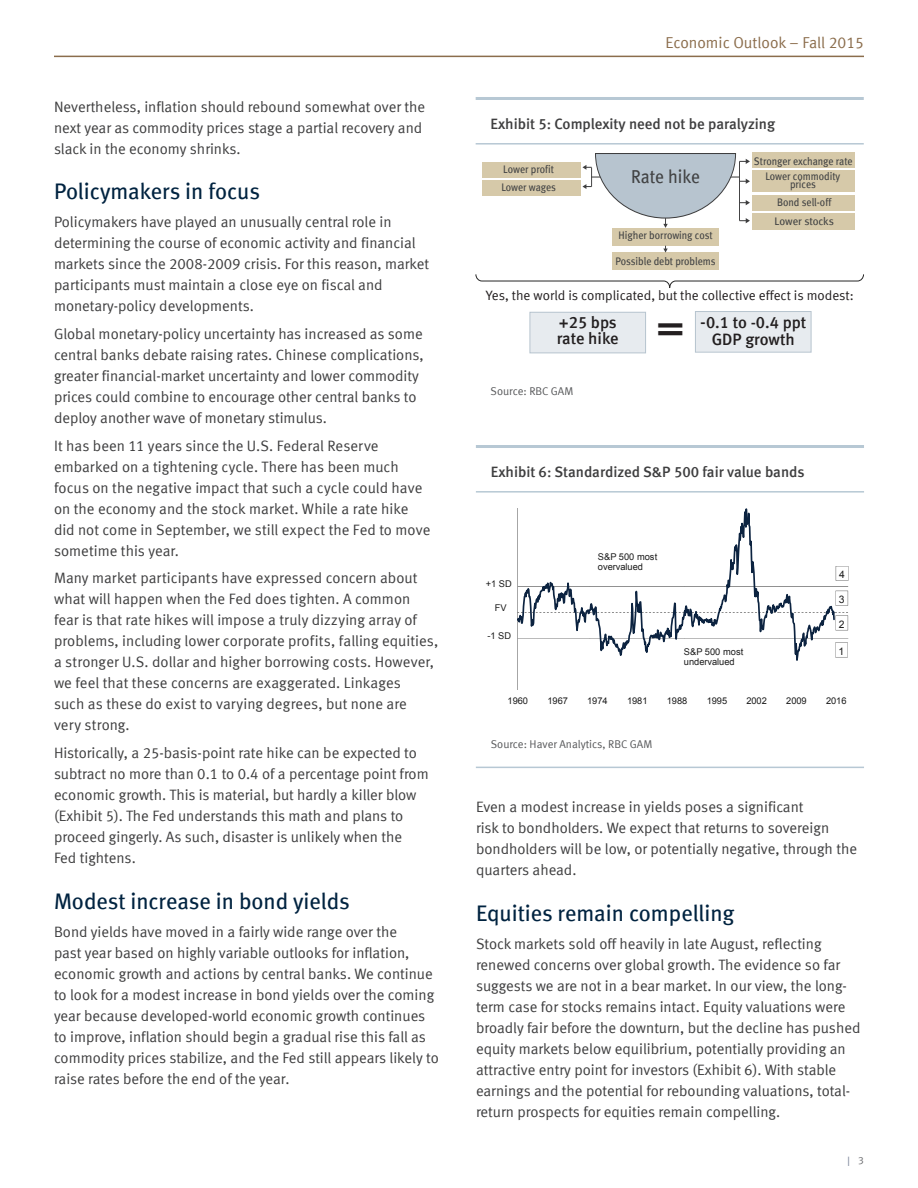
<style>
.page{position:relative;width:918px;height:1188px;background:#fff}
.page>*{position:absolute;margin:0;border:0;box-sizing:border-box;transform-origin:0 0}
.ex_1-9{font:45px "Meta Medium LF";color:#231f20}
.Subhead{font:22.5px "Meta Book LF";color:#002340}
.t1{font:18.75px "Meta Book LF";color:#414243;scale:.93 1}
.ex_1-9-2{font:16.5px/16.5px "Meta Medium LF";color:#231f20;text-align:center}
.t2{font:15.75px "Meta Normal LF";color:#8b6d4c}
.BodyCopy{font:15px/21px "Meta Normal LF";color:#3e3e3f}
.Chart_header{font:15px "Meta Medium LF";color:#3e3e3f}
.ex_1-9-3{font:13.5px "Meta Normal LF";color:#231f20}
.Source{font:11.25px "Meta Normal LF";color:#57585a}
.t3{font:10.95px/18.1px "Meta Book LF";letter-spacing:-.005em;color:#414243;text-align:center;scale:.92 1}
.t4{font:10.35px "Arial";color:#1a1a1a}
.t5{font:9.75px "Meta Book LF";color:#7e879b}
.t6{font:9.3px/10.5px "Arial";letter-spacing:-.005em;color:#1a1a1a}
.s1{font-size:18px}
.s2{font-family:"Meta Normal LF";font-size:10.5px;color:#6c6d70}
</style>
<div class="page">
<hr style="left:54px;top:56px;width:810px;height:1px;background:#8b6d4c">
<hr style="left:476px;top:97px;width:388px;height:3px;background:#b7c8d4">
<hr style="left:476px;top:143px;width:388px;height:2px;background:#b7c8d4">
<div style="left:612px;top:228px;width:107px;height:17px;background:#d6c9a9"></div>
<div style="left:612px;top:253px;width:107px;height:17px;background:#d6c9a9"></div>
<div style="left:752px;top:153px;width:102px;height:15px;background:#d6c9a9"></div>
<div style="left:752px;top:171px;width:102px;height:21px;background:#d6c9a9"></div>
<div style="left:752px;top:195px;width:102px;height:15px;background:#d6c9a9"></div>
<div style="left:752px;top:213px;width:102px;height:17px;background:#d6c9a9"></div>
<svg style="left:663px;top:246px;width:5px;height:7px"></svg>
<div style="left:482px;top:162px;width:99px;height:16px;background:#d6c9a9"></div>
<svg style="left:582px;top:153px;width:168px;height:75px"></svg>
<div style="left:482px;top:180px;width:99px;height:16px;background:#d6c9a9"></div>
<hr style="left:476px;top:445px;width:388px;height:3px;background:#b7c8d4">
<hr style="left:476px;top:491px;width:388px;height:2px;background:#b7c8d4">
<hr style="left:517px;top:509px;width:1px;height:181px;background:#a6a6a6">
<svg style="left:518px;top:509px;width:330px;height:152px"></svg>
<hr style="left:476px;top:767px;width:388px;height:1px;background:#b7c8d4">
<div style="left:530px;top:312px;width:116px;height:41px;background:#e7ebef"></div>
<div style="left:530px;top:312px;width:116px;height:41px;border:1px solid #b7c4cf"></div>
<div style="left:695px;top:312px;width:116px;height:40px;background:#e7ebef"></div>
<div style="left:695px;top:311px;width:116px;height:41px;border:1px solid #b7c4cf"></div>
<svg style="left:475px;top:274px;width:389px;height:14px"></svg>
<p class="BodyCopy" style="left:54px;top:96px;width:373px">Nevertheless, inflation should rebound somewhat over the next year as commodity prices stage a partial recovery and slack in the economy shrinks.</p>
<p class="Subhead" style="left:54px;top:178px;width:208px">Policymakers in focus</p>
<p class="BodyCopy" style="left:54px;top:211px;width:377px">Policymakers have played an unusually central role in determining the course of economic activity and financial markets since the 2008-2009 crisis. For this reason, market participants must maintain a close eye on fiscal and monetary-policy developments.</p>
<p class="BodyCopy" style="left:54px;top:323px;width:371px">Global monetary-policy uncertainty has increased as some central banks debate raising rates. Chinese complications, greater financial-market uncertainty and lower commodity prices could combine to encourage other central banks to deploy another wave of monetary stimulus.</p>
<p class="BodyCopy" style="left:54px;top:435px;width:378px">It has been 11 years since the U.S. Federal Reserve embarked on a tightening cycle. There has been much focus on the negative impact that such a cycle could have on the economy and the stock market. While a rate hike did not come in September, we still expect the Fed to move sometime this year.</p>
<p class="BodyCopy" style="left:54px;top:568px;width:386px">Many market participants have expressed concern about what will happen when the Fed does tighten. A common fear is that rate hikes will impose a truly dizzying array of problems, including lower corporate profits, falling equities, a stronger U.S. dollar and higher borrowing costs. However, we feel that these concerns are exaggerated. Linkages<br>such as these do exist to varying degrees, but none are<br>very strong.</p>
<p class="BodyCopy" style="left:54px;top:742px;width:376px">Historically, a 25-basis-point rate hike can be expected to subtract no more than 0.1 to 0.4 of a percentage point from economic growth. This is material, but hardly a killer blow (Exhibit 5). The Fed understands this math and plans to proceed gingerly. As such, disaster is unlikely when the<br>Fed tightens.</p>
<p class="Subhead" style="left:54px;top:888px;width:297px">Modest increase in bond yields</p>
<p class="BodyCopy" style="left:54px;top:921px;width:386px">Bond yields have moved in a fairly wide range over the<br>past year based on highly variable outlooks for inflation, economic growth and actions by central banks. We continue to look for a modest increase in bond yields over the coming year because developed-world economic growth continues to improve, inflation should begin a gradual rise this fall as commodity prices stabilize, and the Fed still appears likely to raise rates before the end of the year.</p>
<p class="t2" style="left:665px;top:33px;width:200px">Economic Outlook – Fall 2015</p>
<p class="Chart_header" style="left:491px;top:115px;width:286px">Exhibit 5: Complexity need not be paralyzing</p>
<p class="t3" style="left:501px;top:160px;width:61px;text-align:left">Lower profit<br>Lower wages</p>
<p class="t1" style="left:631px;top:166px;width:75px">Rate hike</p>
<p class="t3" style="left:619px;top:226px;width:104px">Higher borrowing cost</p>
<p class="t3" style="left:616px;top:252px;width:110px">Possible debt problems</p>
<p class="t3" style="left:754px;top:154px;width:109px;line-height:14.5px">Stronger exchange rate<br>Lower commodity</p>
<p class="t3" style="left:775px;top:175px;width:66px">prices<br>Bond sell-off<br>Lower stocks</p>
<p class="ex_1-9-3" style="left:486px;top:288px;width:369px">Yes, the world is complicated, but the collective effect is modest:</p>
<p class="ex_1-9" style="left:656px;top:302px;width:30px">=</p>
<p class="ex_1-9-2" style="left:559px;top:314px;width:59px">+25 bps</p>
<p class="ex_1-9-2" style="left:557px;top:330px;width:63px">rate hike</p>
<p class="ex_1-9-2" style="left:700px;top:314px;width:108px"><span class="s1">-</span>0.1 to -0.4 ppt<br>GDP growth</p>
<p class="Source" style="left:491px;top:384px;width:84px">Source: RBC GAM</p>
<p class="Chart_header" style="left:491px;top:463px;width:315px">Exhibit 6: Standardized S&amp;P 500 fair value bands</p>
<p class="t6" style="left:486px;top:579px;width:28px">+1 SD</p>
<p class="t6" style="left:495px;top:602px;width:13px">FV</p>
<p class="t6" style="left:488px;top:630px;width:25px">-1 SD</p>
<p class="t6" style="left:598px;top:551px;width:61px">S&amp;P 500 most overvalued</p>
<p class="t6" style="left:684px;top:646px;width:61px">S&amp;P 500 most undervalued</p>
<p class="t4" style="left:839px;top:568px;width:7px">4</p>
<p class="t4" style="left:839px;top:593px;width:7px">3</p>
<p class="t4" style="left:839px;top:618px;width:7px">2</p>
<p class="t4" style="left:839px;top:645px;width:7px">1</p>
<p class="t6" style="left:508px;top:696px;width:22px">1960</p>
<p class="t6" style="left:547px;top:696px;width:22px">1967</p>
<p class="t6" style="left:587px;top:696px;width:22px">1974</p>
<p class="t6" style="left:627px;top:696px;width:22px">1981</p>
<p class="t6" style="left:667px;top:696px;width:22px">1988</p>
<p class="t6" style="left:707px;top:696px;width:22px">1995</p>
<p class="t6" style="left:746px;top:696px;width:22px">2002</p>
<p class="t6" style="left:786px;top:696px;width:22px">2009</p>
<p class="t6" style="left:826px;top:696px;width:22px">2016</p>
<p class="Source" style="left:491px;top:738px;width:163px">Source: Haver Analytics, RBC GAM</p>
<p class="BodyCopy" style="left:476px;top:796px;width:383px">Even a modest increase in yields poses a significant<br>risk to bondholders. We expect that returns to sovereign bondholders will be low, or potentially negative, through the quarters ahead.</p>
<p class="Subhead" style="left:476px;top:900px;width:260px">Equities remain compelling</p>
<p class="BodyCopy" style="left:476px;top:933px;width:386px">Stock markets sold off heavily in late August, reflecting renewed concerns over global growth. The evidence so far suggests we are not in a bear market. In our view, the long&shy;term case for stocks remains intact. Equity valuations were broadly fair before the downturn, but the decline has pushed equity markets below equilibrium, potentially providing an attractive entry point for investors (Exhibit 6). With stable earnings and the potential for rebounding valuations, total&shy;return prospects for equities remain compelling.</p>
<p class="t5" style="left:848px;top:1155px;width:18px">| <span class="s2">3</span></p>
</div>
